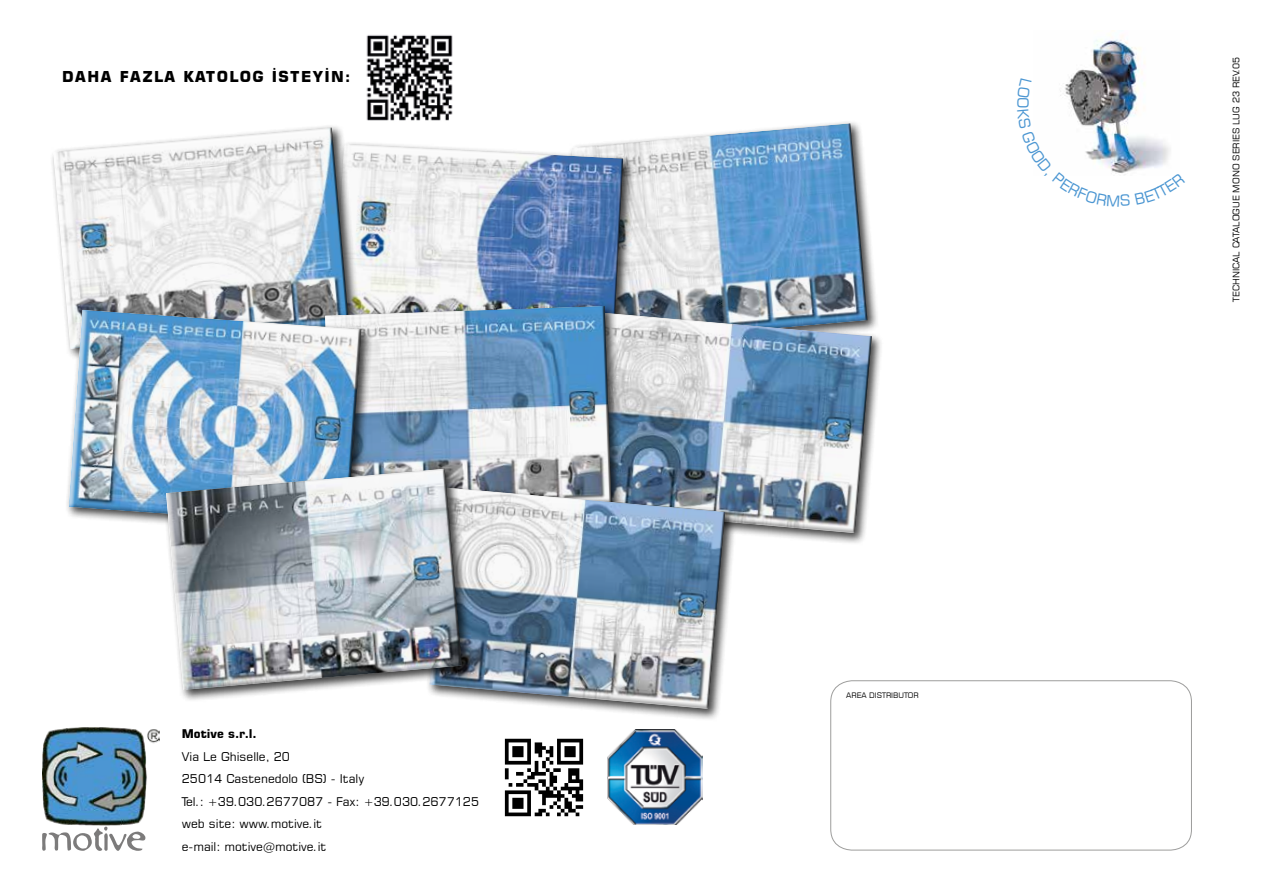
<style>
.page{position:relative;width:1263px;height:893px;background:#fff}
.page>*{position:absolute;margin:0;border:0;box-sizing:border-box;transform-origin:0 0}
.t1{font:700 15px "Square 721 BT";letter-spacing:.09em;color:#000}
.t2{font:12px/22.5px "Square 721 BT";color:#000}
.t3{font:700 12px "Square 721 BT";color:#000}
.t4{font:9px "Square 721 BT";color:#000}
.t5{font:7.5px "Square 721 BT";color:#000}
</style>
<div class="page">
<div style="left:830px;top:680px;width:362px;height:171px;border:1px solid #9d9d9c;border-radius:21px"></div>
<img style="left:607px;top:729px;width:96px;height:96px">
<img style="left:504px;top:738px;width:80px;height:79px">
<img style="left:42px;top:727px;width:118px;height:98px">
<svg style="left:42px;top:827px;width:103px;height:24px"></svg>
<img style="left:1069px;top:34px;width:76px;height:44px">
<div style="left:568px;top:120px;width:311px;height:237px;background:#000;opacity:.75"></div>
<svg style="left:574px;top:123px;width:295px;height:185px"></svg>
<img style="left:366px;top:35px;width:87px;height:86px">
<div style="left:330px;top:140px;width:305px;height:228px;background:#000;opacity:.75"></div>
<svg style="left:361px;top:144px;width:263px;height:164px"></svg>
<div style="left:50px;top:124px;width:311px;height:237px;background:#000;opacity:.75"></div>
<svg style="left:55px;top:127px;width:295px;height:222px"></svg>
<div style="left:572px;top:308px;width:311px;height:237px;background:#000;opacity:.75"></div>
<img style="left:623px;top:312px;width:250px;height:221px">
<div style="left:322px;top:302px;width:301px;height:223px;background:#000;opacity:.75"></div>
<svg style="left:373px;top:306px;width:240px;height:178px"></svg>
<div style="left:65px;top:306px;width:308px;height:232px;background:#000;opacity:.75"></div>
<img style="left:71px;top:309px;width:291px;height:218px">
<div style="left:426px;top:484px;width:311px;height:237px;background:#000;opacity:.75"></div>
<svg style="left:431px;top:487px;width:295px;height:222px;background:#98a8b8"></svg>
<div style="left:163px;top:465px;width:311px;height:237px;background:#000;opacity:.75"></div>
<img style="left:168px;top:468px;width:295px;height:222px">
<img style="left:1060px;top:78px;width:110px;height:97px">
<p class="t1" style="left:62px;top:67px;width:290px">DAHA FAZLA KATOLOG İSTEYİN:</p>
<p class="t3" style="left:182px;top:727px;width:76px">Motive s.r.l.</p>
<p class="t2" style="left:182px;top:745px;width:299px">Via Le Ghiselle, 20<br>25014 Castenedolo (BS) - Italy<br>Tel.: +39.030.2677087 - Fax: +39.030.2677125 web site: www.motive.it<br>e-mail: motive@motive.it</p>
<p class="t5" style="left:846px;top:691px;width:74px">AREA DISTRIBUTOR</p>
<p class="t4" style="left:1231px;top:302px;width:247px;rotate:-90deg">TECHNICAL CATALOGUE MONO SERIES LUG 23 REV.05</p>
</div>
